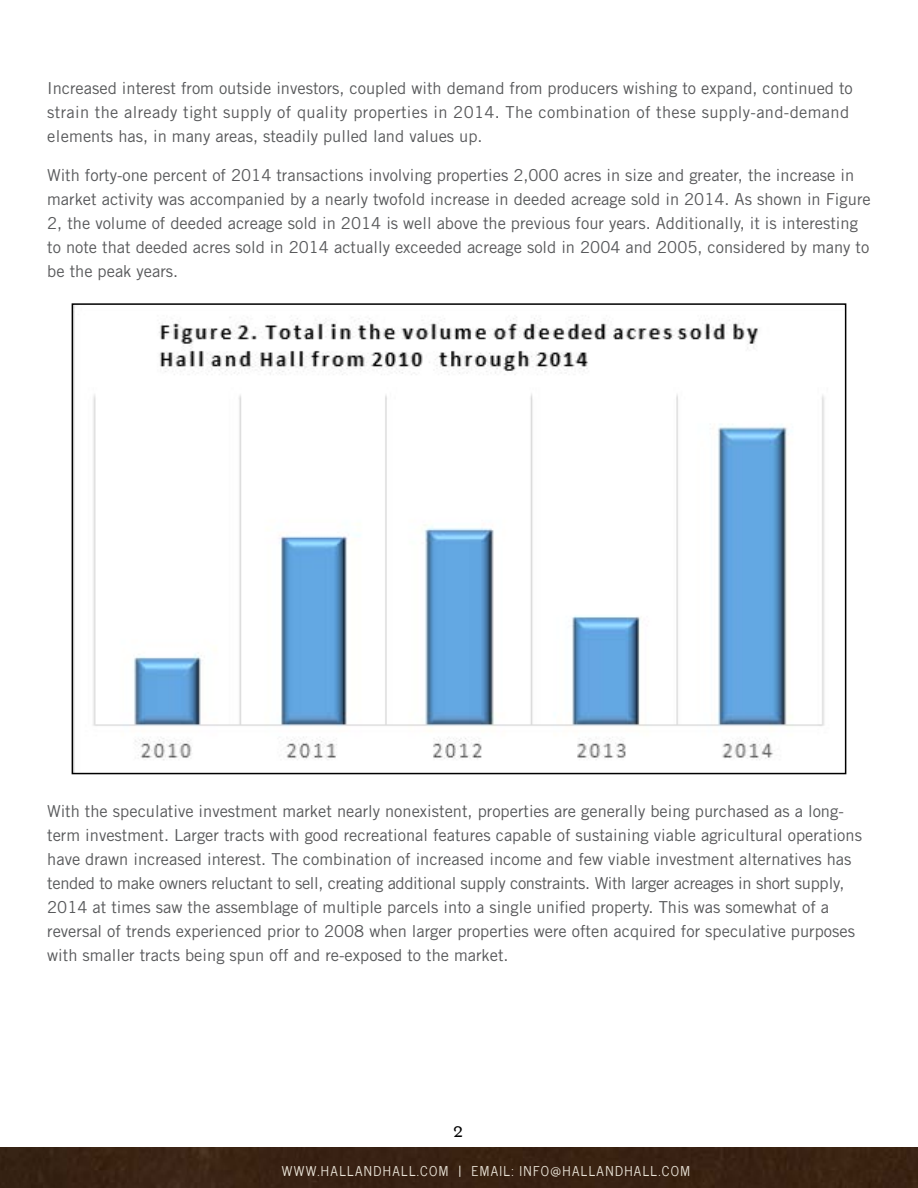
<style>
.page{position:relative;width:918px;height:1188px;background:#fff}
.page>*{position:absolute;margin:0;border:0;box-sizing:border-box;transform-origin:0 0}
.t1{font:24px "Mrs Eaves All Small Caps";color:#000}
.t2{font:16.5px/24px "Trade Gothic LT Std";color:#58595b}
.t3{font:13.5px "News Cycle";letter-spacing:.1em;color:#ebe5d9}
</style>
<div class="page">
<div style="left:0;top:1148px;width:918px;height:40px;background:#392212"></div>
<img style="left:93px;top:317px;width:732px;height:443px">
<div style="left:72px;top:303px;width:774px;height:471px;border:2px solid #000"></div>
<p class="t2" style="left:47px;top:76px;width:807px">Increased interest from outside investors, coupled with demand from producers wishing to expand, continued to strain the already tight supply of quality properties in 2014. The combination of these supply-and-demand elements has, in many areas, steadily pulled land values up.</p>
<p class="t2" style="left:47px;top:163px;width:825px">With forty-one percent of 2014 transactions involving properties 2,000 acres in size and greater, the increase in market activity was accompanied by a nearly twofold increase in deeded acreage sold in 2014. As shown in Figure 2, the volume of deeded acreage sold in 2014 is well above the previous four years. Additionally, it is interesting to note that deeded acres sold in 2014 actually exceeded acreage sold in 2004 and 2005, considered by many to be the peak years.</p>
<p class="t2" style="left:47px;top:799px;width:816px">With the speculative investment market nearly nonexistent, properties are generally being purchased as a long&shy;term investment. Larger tracts with good recreational features capable of sustaining viable agricultural operations have drawn increased interest. The combination of increased income and few viable investment alternatives has tended to make owners reluctant to sell, creating additional supply constraints. With larger acreages in short supply, 2014 at times saw the assemblage of multiple parcels into a single unified property. This was somewhat of a reversal of trends experienced prior to 2008 when larger properties were often acquired for speculative purposes with smaller tracts being spun off and re-exposed to the market.</p>
<h1 class="t1" style="left:453px;top:1121px;width:12px">2</h1>
<p class="t3" style="left:282px;top:1159px;width:410px">WWW.HALLANDHALL.COM | EMAIL: INFO@HALLANDHALL.COM</p>
</div>
